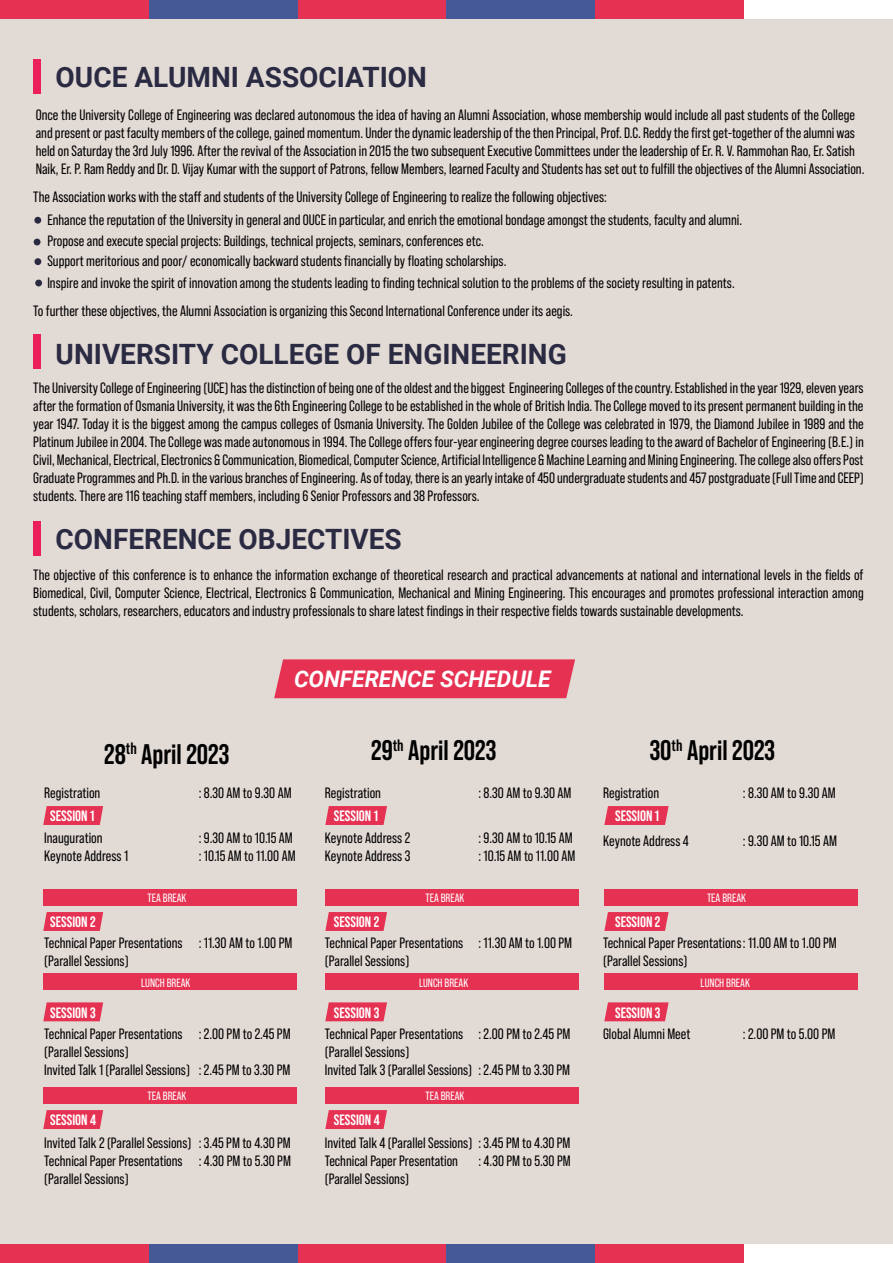
<style>
.page{position:relative;width:893px;height:1263px;background:#e2dad5}
.page>*{position:absolute;margin:0;border:0;box-sizing:border-box;transform-origin:0 0}
.t1{font:700 28.35px "Bebas Neue Pro";color:#010101}
.t2{font:700 28.05px "Roboto";color:#2a2b42}
.t3{font:italic 700 22.8px "Roboto";color:#fff}
.t4{font:15px/18px "Bebas Neue Pro";color:#010101}
.t5{font:700 15px "Bebas Neue Pro";color:#fff}
.t6{font:12px "Bebas Neue Pro";color:#fff}
</style>
<div class="page">
<div style="left:0;top:0;width:149px;height:19px;background:#e63252"></div>
<div style="left:149px;top:0;width:149px;height:19px;background:#455996"></div>
<div style="left:298px;top:0;width:148px;height:19px;background:#e63252"></div>
<div style="left:595px;top:0;width:149px;height:19px;background:#e63252"></div>
<div style="left:446px;top:0;width:149px;height:19px;background:#455998"></div>
<div style="left:744px;top:0;width:149px;height:19px;background:#fff"></div>
<div style="left:0;top:1244px;width:149px;height:19px;background:#e63252"></div>
<div style="left:149px;top:1244px;width:149px;height:19px;background:#455996"></div>
<div style="left:298px;top:1244px;width:148px;height:19px;background:#e63252"></div>
<div style="left:595px;top:1244px;width:149px;height:19px;background:#e63252"></div>
<div style="left:446px;top:1244px;width:149px;height:19px;background:#455998"></div>
<div style="left:744px;top:1244px;width:149px;height:19px;background:#fff"></div>
<div style="left:33px;top:60px;width:8px;height:34px;background:#eb205a"></div>
<div style="left:33px;top:334px;width:8px;height:35px;background:#eb205a"></div>
<div style="left:33px;top:521px;width:8px;height:35px;background:#eb205a"></div>
<div style="left:34px;top:217px;width:7px;height:7px;background:#2a2b42;border-radius:50%"></div>
<div style="left:35px;top:280px;width:7px;height:6px;background:#2a2b42;border-radius:50%"></div>
<div style="left:34px;top:239px;width:7px;height:6px;background:#2a2b42;border-radius:50%"></div>
<div style="left:34px;top:258px;width:7px;height:7px;background:#2a2b42;border-radius:50%"></div>
<div style="left:43px;top:889px;width:253px;height:17px;background:#e63252"></div>
<div style="left:43px;top:973px;width:253px;height:17px;background:#e63252"></div>
<div style="left:43px;top:1087px;width:253px;height:17px;background:#e63252"></div>
<div style="left:325px;top:889px;width:253px;height:17px;background:#e63252"></div>
<div style="left:325px;top:973px;width:253px;height:17px;background:#e63252"></div>
<div style="left:325px;top:1087px;width:253px;height:17px;background:#e63252"></div>
<div style="left:604px;top:889px;width:253px;height:17px;background:#e63252"></div>
<div style="left:604px;top:973px;width:253px;height:17px;background:#e63252"></div>
<div style="left:274px;top:659px;width:301px;height:39px;background:#e63252"></div>
<svg style="left:43px;top:806px;width:60px;height:19px"></svg>
<svg style="left:43px;top:912px;width:60px;height:19px"></svg>
<svg style="left:43px;top:1002px;width:60px;height:19px"></svg>
<svg style="left:43px;top:1110px;width:60px;height:19px"></svg>
<svg style="left:325px;top:806px;width:62px;height:19px"></svg>
<svg style="left:325px;top:912px;width:62px;height:19px"></svg>
<svg style="left:325px;top:1002px;width:62px;height:19px"></svg>
<svg style="left:325px;top:1110px;width:62px;height:19px"></svg>
<svg style="left:604px;top:806px;width:65px;height:19px"></svg>
<svg style="left:604px;top:912px;width:65px;height:19px"></svg>
<svg style="left:604px;top:1002px;width:65px;height:19px"></svg>
<h2 class="t2" style="left:56px;top:57px;width:373px">OUCE ALUMNI ASSOCIATION</h2>
<p class="t4" style="left:36px;top:105px;width:830px">Once the University College of Engineering was declared autonomous the idea of having an Alumni Association, whose membership would include all past students of the College and present or past faculty members of the college, gained momentum. Under the dynamic leadership of the then Principal, Prof. D.C. Reddy the first get-together of the alumni was held on Saturday the 3rd July 1996. After the revival of the Association in 2015 the two subsequent Executive Committees under the leadership of Er. R. V. Rammohan Rao, Er. Satish Naik, Er. P. Ram Reddy and Dr. D. Vijay Kumar with the support of Patrons, fellow Members, learned Faculty and Students has set out to fulfill the objectives of the Alumni Association.</p>
<p class="t4" style="left:47px;top:185px;width:696px;line-height:23.1px;text-indent:-14px">The Association works with the staff and students of the University College of Engineering to realize the following objectives:<br>Enhance the reputation of the University in general and OUCE in particular, and enrich the emotional bondage amongst the students, faculty and alumni.</p>
<p class="t4" style="left:47px;top:231px;width:438px">Propose and execute special projects: Buildings, technical projects, seminars, conferences etc.</p>
<p class="t4" style="left:47px;top:252px;width:461px">Support meritorious and poor/ economically backward students financially by floating scholarships.</p>
<p class="t4" style="left:33px;top:269px;width:703px;line-height:28px;text-indent:14px">Inspire and invoke the spirit of innovation among the students leading to finding technical solution to the problems of the society resulting in patents.<br>To further these objectives, the Alumni Association is organizing this Second International Conference under its aegis.</p>
<h2 class="t2" style="left:56px;top:335px;width:513px">UNIVERSITY COLLEGE OF ENGINEERING</h2>
<p class="t4" style="left:33px;top:379px;width:832px;text-align:justify">The University College of Engineering (UCE) has the distinction of being one of the oldest and the biggest Engineering Colleges of the country. Established in the year 1929, eleven years after the formation of Osmania University, it was the 6th Engineering College to be established in the whole of British India. The College moved to its present permanent building in the year 1947. Today it is the biggest among the campus colleges of Osmania University. The Golden Jubilee of the College was celebrated in 1979, the Diamond Jubilee in 1989 and the Platinum Jubilee in 2004. The College was made autonomous in 1994. The College offers four-year engineering degree courses leading to the award of Bachelor of Engineering (B.E.) in Civil, Mechanical, Electrical, Electronics &amp; Communication, Biomedical, Computer Science, Artificial Intelligence &amp; Machine Learning and Mining Engineering. The college also offers Post Graduate Programmes and Ph.D. in the various branches of Engineering. As of today, there is an yearly intake of 450 undergraduate students and 457 postgraduate (Full Time and CEEP) students. There are 116 teaching staff members, including 6 Senior Professors and 38 Professors.</p>
<h2 class="t2" style="left:56px;top:520px;width:348px">CONFERENCE OBJECTIVES</h2>
<p class="t4" style="left:33px;top:566px;width:832px;text-align:justify">The objective of this conference is to enhance the information exchange of theoretical research and practical advancements at national and international levels in the fields of Biomedical, Civil, Computer Science, Electrical, Electronics &amp; Communication, Mechanical and Mining Engineering. This encourages and promotes professional interaction among students, scholars, researchers, educators and industry professionals to share latest findings in their respective fields towards sustainable developments.</p>
<h3 class="t3" style="left:294px;top:663px;width:258px">CONFERENCE SCHEDULE</h3>
<h1 class="t1" style="left:104px;top:737px;width:127px">28<sup>th</sup> April 2023</h1>
<p class="t4" style="left:44px;top:784px;width:58px">Registration</p>
<p class="t4" style="left:199px;top:784px;width:94px">: 8.30 AM to 9.30 AM</p>
<p class="t5" style="left:50px;top:807px;width:46px">SESSION 1</p>
<p class="t4" style="left:44px;top:828px;width:85px">Inauguration<br>Keynote Address 1</p>
<p class="t4" style="left:199px;top:828px;width:98px">: 9.30 AM to 10.15 AM : 10.15 AM to 11.00 AM</p>
<h1 class="t1" style="left:371px;top:734px;width:127px">29<sup>th</sup> April 2023</h1>
<h1 class="t1" style="left:650px;top:734px;width:127px">30<sup>th</sup> April 2023</h1>
<p class="t4" style="left:603px;top:784px;width:58px">Registration</p>
<p class="t4" style="left:603px;top:831px;width:87px">Keynote Address 4</p>
<p class="t4" style="left:743px;top:831px;width:96px">: 9.30 AM to 10.15 AM</p>
<p class="t4" style="left:743px;top:784px;width:94px">: 8.30 AM to 9.30 AM</p>
<p class="t4" style="left:478px;top:784px;width:94px">: 8.30 AM to 9.30 AM</p>
<p class="t4" style="left:325px;top:784px;width:58px">Registration</p>
<p class="t4" style="left:325px;top:828px;width:87px">Keynote Address 2<br>Keynote Address 3</p>
<p class="t4" style="left:478px;top:828px;width:98px">: 9.30 AM to 10.15 AM : 10.15 AM to 11.00 AM</p>
<p class="t5" style="left:334px;top:807px;width:46px">SESSION 1</p>
<p class="t5" style="left:615px;top:807px;width:46px">SESSION 1</p>
<p class="t5" style="left:50px;top:913px;width:47px">SESSION 2</p>
<p class="t6" style="left:147px;top:891px;width:41px">TEA BREAK</p>
<p class="t6" style="left:425px;top:891px;width:41px">TEA BREAK</p>
<p class="t5" style="left:334px;top:913px;width:47px">SESSION 2</p>
<p class="t5" style="left:615px;top:913px;width:47px">SESSION 2</p>
<p class="t6" style="left:707px;top:891px;width:41px">TEA BREAK</p>
<p class="t4" style="left:44px;top:933px;width:140px">Technical Paper Presentations (Parallel Sessions)</p>
<p class="t4" style="left:199px;top:933px;width:95px">: 11.30 AM to 1.00 PM</p>
<p class="t4" style="left:325px;top:933px;width:140px">Technical Paper Presentations (Parallel Sessions)</p>
<p class="t4" style="left:478px;top:933px;width:95px">: 11.30 AM to 1.00 PM</p>
<p class="t4" style="left:603px;top:933px;width:235px">Technical Paper Presentations: 11.00 AM to 1.00 PM (Parallel Sessions)</p>
<p class="t5" style="left:50px;top:1004px;width:47px">SESSION 3</p>
<p class="t6" style="left:141px;top:976px;width:51px">LUNCH BREAK</p>
<p class="t6" style="left:419px;top:976px;width:51px">LUNCH BREAK</p>
<p class="t6" style="left:701px;top:976px;width:51px">LUNCH BREAK</p>
<p class="t5" style="left:334px;top:1004px;width:47px">SESSION 3</p>
<p class="t5" style="left:615px;top:1004px;width:47px">SESSION 3</p>
<p class="t4" style="left:44px;top:1025px;width:147px">Technical Paper Presentations (Parallel Sessions)<br>Invited Talk 1 (Parallel Sessions)</p>
<p class="t4" style="left:199px;top:1025px;width:93px">: 2.00 PM to 2.45 PM</p>
<p class="t4" style="left:199px;top:1061px;width:93px">: 2.45 PM to 3.30 PM</p>
<p class="t4" style="left:325px;top:1061px;width:247px">Invited Talk 3 (Parallel Sessions) : 2.45 PM to 3.30 PM</p>
<p class="t4" style="left:325px;top:1025px;width:140px">Technical Paper Presentations (Parallel Sessions)</p>
<p class="t4" style="left:478px;top:1025px;width:93px">: 2.00 PM to 2.45 PM</p>
<p class="t6" style="left:147px;top:1089px;width:41px">TEA BREAK</p>
<p class="t6" style="left:425px;top:1089px;width:41px">TEA BREAK</p>
<p class="t5" style="left:50px;top:1111px;width:47px">SESSION 4</p>
<p class="t5" style="left:334px;top:1111px;width:47px">SESSION 4</p>
<p class="t4" style="left:44px;top:1134px;width:149px">Invited Talk 2 (Parallel Sessions)<br>Technical Paper Presentations (Parallel Sessions)</p>
<p class="t4" style="left:199px;top:1134px;width:94px">: 3.45 PM to 4.30 PM : 4.30 PM to 5.30 PM</p>
<p class="t4" style="left:325px;top:1134px;width:247px">Invited Talk 4 (Parallel Sessions) : 3.45 PM to 4.30 PM<br>Technical Paper Presentation<br>(Parallel Sessions)</p>
<p class="t4" style="left:478px;top:1152px;width:94px">: 4.30 PM to 5.30 PM</p>
<p class="t4" style="left:603px;top:1025px;width:89px">Global Alumni Meet</p>
<p class="t4" style="left:743px;top:1025px;width:94px">: 2.00 PM to 5.00 PM</p>
</div>
